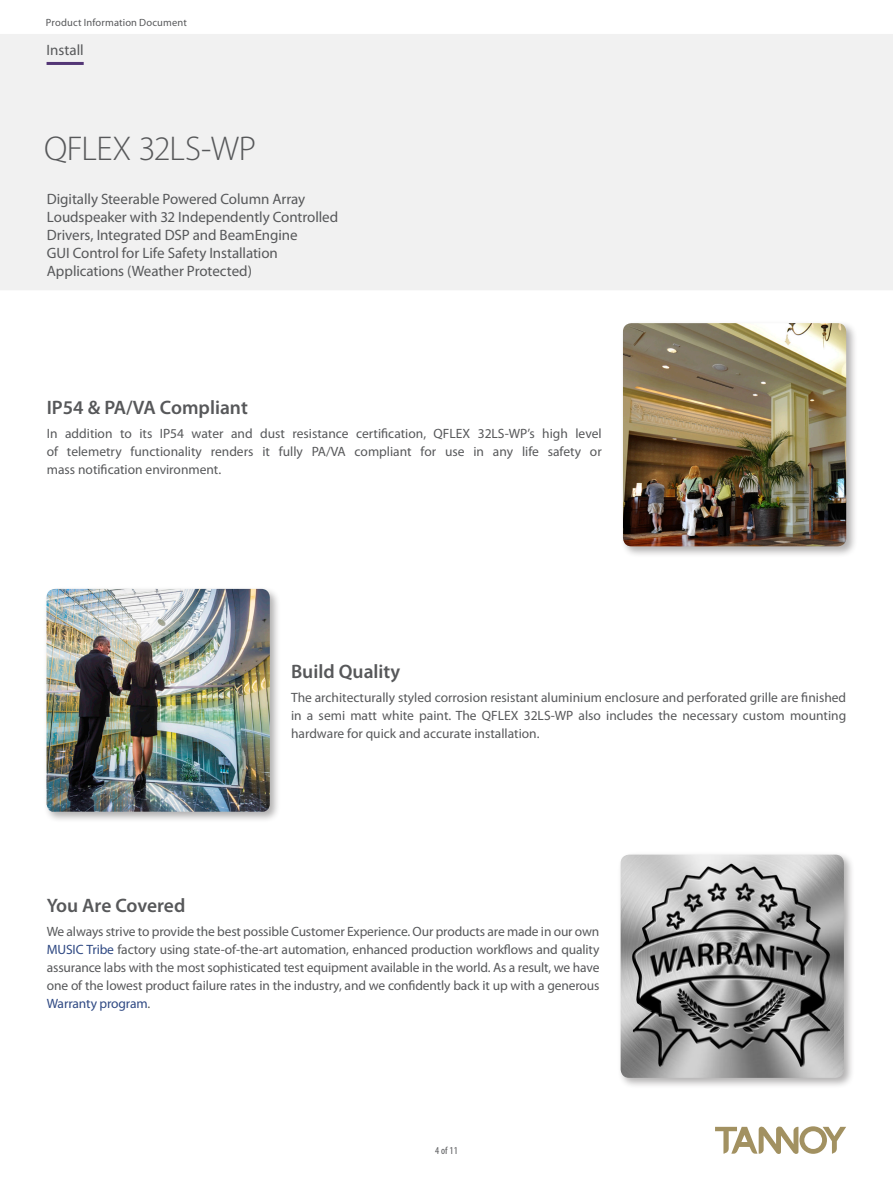
<style>
.page{position:relative;width:893px;height:1188px;background:#fff}
.page>*{position:absolute;margin:0;border:0;box-sizing:border-box;transform-origin:0 0}
.t1{font:300 34.5px "Myriad Pro";letter-spacing:-.015em;color:#57585a}
._10_Header_1{font:600 19.5px "Myriad Pro";color:#57585a}
._09_Body_Header_1{font:600 19.5px "Myriad Pro";letter-spacing:-.01em;color:#57585a}
.t2{font:15px/18px "Myriad Pro";letter-spacing:-.005em;color:#57585a}
._09_Body_Text_2{font:13.5px/18px "Myriad Pro";color:#57585a;text-align:justify}
._08_Standard_Text{font:13.5px/18px "Myriad Pro";letter-spacing:-.01em;color:#57585a;text-align:justify}
.t3{font:10.5px "Myriad Pro";letter-spacing:.015em;color:#57585a}
.t4{font:condensed 10.5px "Myriad Pro";color:#57585a}
.s1{color:#2f4983}
</style>
<div class="page">
<img style="left:0;top:34px;width:893px;height:1120px">
<hr style="left:47px;top:62px;width:37px;height:3px;background:#533676">
<div style="left:620px;top:320px;width:237px;height:238px;background:#231f20;opacity:.35"></div>
<img style="left:623px;top:323px;width:223px;height:223px">
<div style="left:43px;top:586px;width:238px;height:237px;background:#231f20;opacity:.35"></div>
<img style="left:47px;top:589px;width:223px;height:223px">
<div style="left:617px;top:852px;width:238px;height:237px;background:#231f20;opacity:.35"></div>
<img style="left:621px;top:855px;width:223px;height:223px">
<p class="t3" style="left:46px;top:16px;width:142px">Product Information Document</p>
<p class="t2" style="left:47px;top:40px;width:39px">Install</p>
<h1 class="t1" style="left:44px;top:130px;width:214px">QFLEX 32LS-WP</h1>
<p class="t2" style="left:47px;top:190px;width:293px">Digitally Steerable Powered Column Array Loudspeaker with 32 Independently Controlled Drivers, Integrated DSP and BeamEngine<br>GUI Control for Life Safety Installation Applications (Weather Protected)</p>
<p class="_10_Header_1" style="left:47px;top:395px;width:203px">IP54 &amp; PA/VA Compliant</p>
<p class="_09_Body_Text_2" style="left:47px;top:424px;width:556px">In addition to its IP54 water and dust resistance certification, QFLEX 32LS-WP’s high level of telemetry functionality renders it fully PA/VA compliant for use in any life safety or mass notification environment.</p>
<p class="_10_Header_1" style="left:291px;top:659px;width:111px">Build Quality</p>
<p class="_09_Body_Text_2" style="left:291px;top:688px;width:557px">The architecturally styled corrosion resistant aluminium enclosure and perforated grille are finished in a semi matt white paint. The QFLEX 32LS-WP also includes the necessary custom mounting hardware for quick and accurate installation.</p>
<p class="_09_Body_Header_1" style="left:47px;top:893px;width:140px">You Are Covered</p>
<p class="_08_Standard_Text" style="left:47px;top:922px;width:554px">We always strive to provide the best possible Customer Experience. Our products are made in our own <span class="s1">MUSIC Tribe</span> factory using state-of-the-art automation, enhanced production workflows and quality assurance labs with the most sophisticated test equipment available in the world. As a result, we have one of the lowest product failure rates in the industry, and we confidently back it up with a generous <span class="s1">Warranty program</span>.</p>
<p class="t4" style="left:435px;top:1144px;width:24px">4 of 11</p>
</div>
